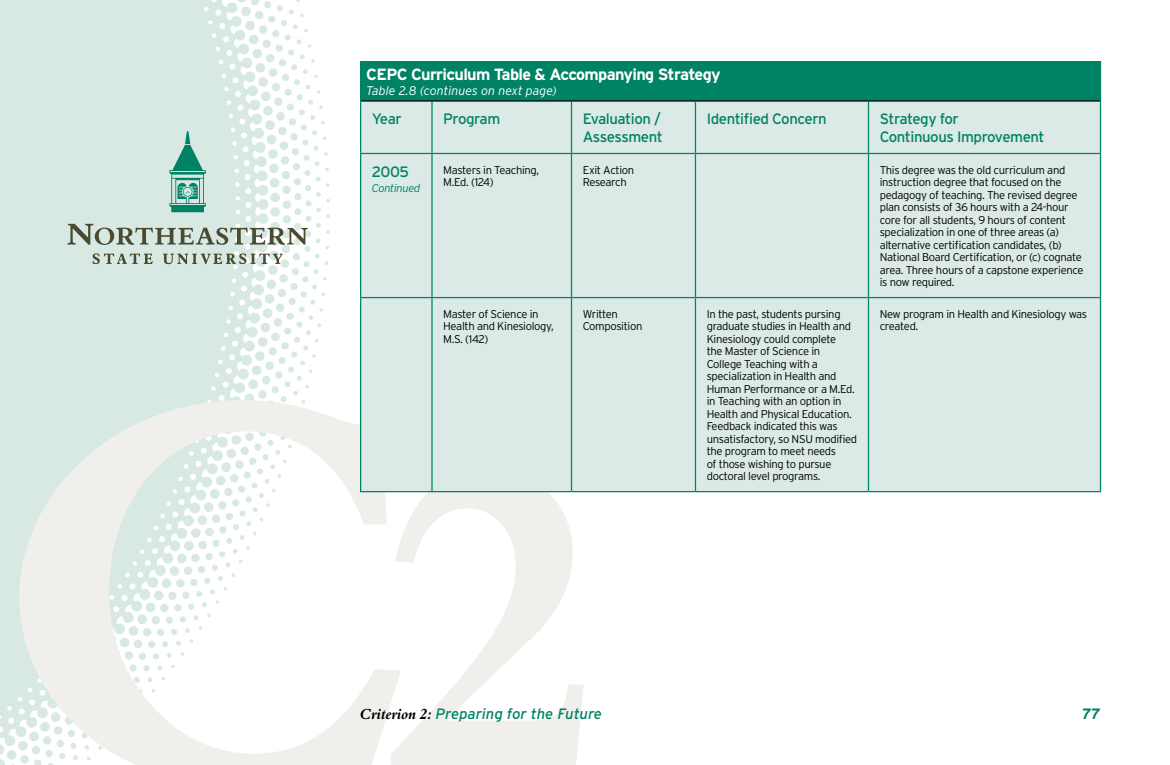
<style>
.page{position:relative;width:1170px;height:765px;background:#fff}
.page>*{position:absolute;margin:0;border:0;box-sizing:border-box;transform-origin:0 0}
.Table{font:700 16.25px "Interstate";letter-spacing:-.04em;color:#fff}
.Table-2{font:15px/18px "Interstate";letter-spacing:-.03em;color:#008265}
.t1{font:italic 15px "Interstate";color:#008265}
.t2{font:italic 700 15px "Interstate";color:#008265}
.Table-3{font:italic 300 12.5px "Interstate";color:#fff}
.Table-4{font:300 11.25px/12.5px "Interstate";letter-spacing:-.03em;color:#000}
.Table-5{font:italic 300 11.25px "Interstate";letter-spacing:-.03em;color:#008265}
.s1{font-family:"Aldine 401 BT Bold Italic A";font-style:normal;color:#000}
</style>
<div class="page">
<svg style="left:0;top:0;width:330px;height:765px;fill:#d8e9e4"></svg>
<svg style="left:19px;top:400px;width:565px;height:365px"></svg>
<svg style="left:169px;top:131px;width:37px;height:81px;background:#7ebeaf"></svg>
<svg style="left:68px;top:224px;width:240px;height:21px;background:#aeb8ad"></svg>
<svg style="left:93px;top:253px;width:60px;height:11px"></svg>
<svg style="left:163px;top:253px;width:120px;height:11px"></svg>
<div style="left:361px;top:62px;width:740px;height:39px;background:#008265"></div>
<div style="left:361px;top:102px;width:739px;height:389px;background:#dbeae6"></div>
<hr style="left:360px;top:61px;width:72px;height:1px;background:#008265">
<hr style="left:360px;top:62px;width:1px;height:39px;background:#008265">
<hr style="left:432px;top:61px;width:140px;height:1px;background:#008265">
<hr style="left:572px;top:61px;width:123px;height:1px;background:#008265">
<hr style="left:695px;top:61px;width:174px;height:1px;background:#008265">
<hr style="left:868px;top:61px;width:233px;height:1px;background:#008265">
<hr style="left:431px;top:102px;width:2px;height:51px;background:#008265">
<hr style="left:571px;top:102px;width:1px;height:51px;background:#008265">
<hr style="left:695px;top:102px;width:1px;height:51px;background:#008265">
<hr style="left:868px;top:102px;width:1px;height:51px;background:#008265">
<hr style="left:361px;top:100px;width:71px;height:2px;background:#000">
<hr style="left:432px;top:100px;width:140px;height:2px;background:#000">
<hr style="left:572px;top:100px;width:123px;height:2px;background:#000">
<hr style="left:695px;top:100px;width:174px;height:2px;background:#000">
<hr style="left:868px;top:100px;width:232px;height:2px;background:#000">
<hr style="left:360px;top:101px;width:1px;height:52px;background:#008265">
<hr style="left:1100px;top:101px;width:1px;height:52px;background:#008265">
<hr style="left:360px;top:154px;width:1px;height:143px;background:#008265">
<hr style="left:360px;top:297px;width:72px;height:1px;background:#008265">
<hr style="left:360px;top:298px;width:1px;height:193px;background:#008265">
<hr style="left:360px;top:491px;width:72px;height:1px;background:#008265">
<hr style="left:432px;top:153px;width:140px;height:1px;background:#008265">
<hr style="left:431px;top:154px;width:2px;height:143px;background:#008265">
<hr style="left:572px;top:153px;width:123px;height:1px;background:#008265">
<hr style="left:571px;top:154px;width:1px;height:143px;background:#008265">
<hr style="left:695px;top:153px;width:174px;height:1px;background:#008265">
<hr style="left:695px;top:154px;width:1px;height:143px;background:#008265">
<hr style="left:868px;top:153px;width:233px;height:1px;background:#008265">
<hr style="left:868px;top:154px;width:1px;height:143px;background:#008265">
<hr style="left:1100px;top:154px;width:1px;height:143px;background:#008265">
<hr style="left:432px;top:297px;width:140px;height:1px;background:#008265">
<hr style="left:431px;top:298px;width:2px;height:193px;background:#008265">
<hr style="left:572px;top:297px;width:123px;height:1px;background:#008265">
<hr style="left:571px;top:298px;width:1px;height:193px;background:#008265">
<hr style="left:695px;top:297px;width:174px;height:1px;background:#008265">
<hr style="left:695px;top:298px;width:1px;height:193px;background:#008265">
<hr style="left:868px;top:297px;width:233px;height:1px;background:#008265">
<hr style="left:868px;top:298px;width:1px;height:193px;background:#008265">
<hr style="left:1100px;top:298px;width:1px;height:193px;background:#008265">
<hr style="left:432px;top:491px;width:140px;height:1px;background:#008265">
<hr style="left:572px;top:491px;width:123px;height:1px;background:#008265">
<hr style="left:695px;top:491px;width:174px;height:1px;background:#008265">
<hr style="left:868px;top:491px;width:233px;height:1px;background:#008265">
<hr style="left:360px;top:153px;width:72px;height:1px;background:#008265">
<p class="Table" style="left:366px;top:66px;width:356px">CEPC Curriculum Table &amp; Accompanying Strategy</p>
<p class="Table-3" style="left:366px;top:83px;width:192px">Table 2.8 (continues on next page)</p>
<p class="Table-2" style="left:372px;top:110px;width:31px">Year</p>
<p class="Table-2" style="left:443px;top:110px;width:59px">Program</p>
<p class="Table-2" style="left:583px;top:110px;width:82px">Evaluation /<br>Assessment</p>
<p class="Table-2" style="left:707px;top:110px;width:122px">Identified Concern</p>
<p class="Table-2" style="left:880px;top:110px;width:166px">Strategy for<br>Continuous Improvement</p>
<p class="Table-2" style="left:372px;top:162px;width:39px">2005</p>
<p class="Table-5" style="left:372px;top:181px;width:50px">Continued</p>
<p class="Table-4" style="left:443px;top:164px;width:98px">Masters in Teaching,<br>M.Ed. (124)</p>
<p class="Table-4" style="left:583px;top:164px;width:53px">Exit Action<br>Research</p>
<p class="Table-4" style="left:880px;top:164px;width:205px">This degree was the old curriculum and instruction degree that focused on the pedagogy of teaching. The revised degree plan consists of 36 hours with a 24-hour core for all students, 9 hours of content specialization in one of three areas (a) alternative certification candidates, (b)<br>National Board Certification, or (c) cognate area. Three hours of a capstone experience is now required.</p>
<p class="Table-4" style="left:443px;top:308px;width:112px">Master of Science in<br>Health and Kinesiology,<br>M.S. (142)</p>
<p class="Table-4" style="left:583px;top:308px;width:61px">Written<br>Composition</p>
<p class="Table-4" style="left:707px;top:308px;width:152px">In the past, students pursing graduate studies in Health and<br>Kinesiology could complete<br>the Master of Science in<br>College Teaching with a specialization in Health and<br>Human Performance or a M.Ed. in Teaching with an option in<br>Health and Physical Education.<br>Feedback indicated this was unsatisfactory, so NSU modified the program to meet needs<br>of those wishing to pursue doctoral level programs.</p>
<p class="Table-4" style="left:880px;top:308px;width:209px">New program in Health and Kinesiology was created.</p>
<h2 class="t1" style="left:360px;top:704px;width:244px"><span class="s1">Criterion 2:</span> Preparing for the Future</h2>
<h2 class="t2" style="left:1081px;top:704px;width:20px">77</h2>
</div>
